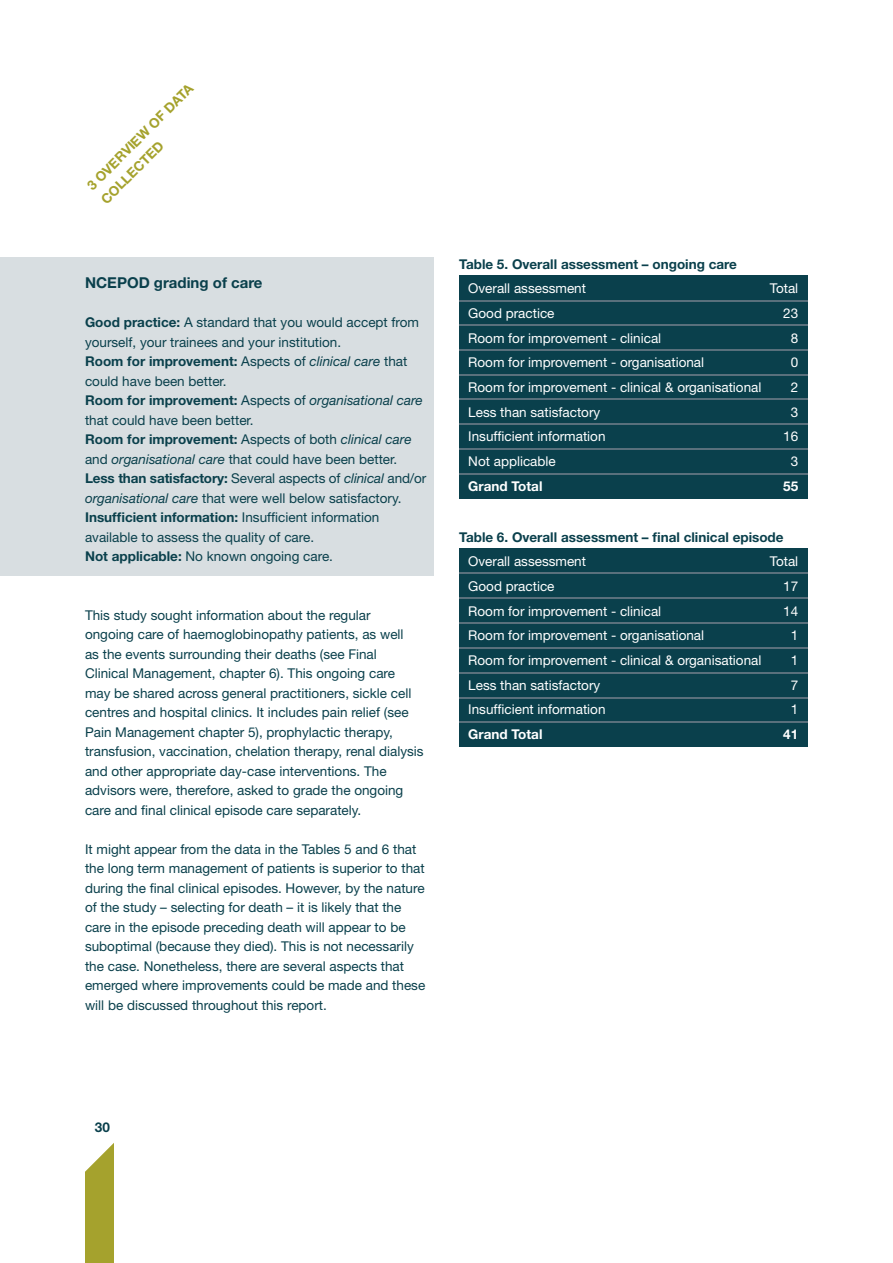
<style>
.page{position:relative;width:893px;height:1263px;background:#fff}
.page>*{position:absolute;margin:0;border:0;box-sizing:border-box;transform-origin:0 0}
.t1{font:700 15px "Helvetica Neue";color:#0a404c}
.t2{font:13.5px/19.5px "Helvetica Neue";color:#0a404c}
.t3{font:13.5px "Helvetica Neue";color:#fff}
.t4{font:700 13.5px "Helvetica Neue";color:#0a404c}
.t5{font:700 13.5px/19.5px "Helvetica Neue";color:#a5a22d}
.t6{font:700 13.5px "Helvetica Neue";color:#fff}
.s1{font-weight:700}
.s2{font-style:italic}
</style>
<div class="page">
<div style="left:85px;top:1135px;width:29px;height:128px;background:#a5a22d"></div>
<svg style="left:85px;top:1135px;width:29px;height:37px"></svg>
<div style="left:459px;top:548px;width:349px;height:199px;background:#0a404c"></div>
<hr style="left:459px;top:572px;width:349px;height:2px;background:#59707c">
<hr style="left:459px;top:597px;width:349px;height:2px;background:#59707c">
<hr style="left:459px;top:622px;width:349px;height:2px;background:#59707c">
<hr style="left:459px;top:647px;width:349px;height:2px;background:#59707c">
<hr style="left:459px;top:672px;width:349px;height:1px;background:#59707c">
<hr style="left:459px;top:697px;width:349px;height:1px;background:#59707c">
<hr style="left:459px;top:722px;width:349px;height:1px;background:#59707c">
<div style="left:459px;top:275px;width:349px;height:224px;background:#0a404c"></div>
<hr style="left:459px;top:301px;width:349px;height:1px;background:#59707c">
<hr style="left:459px;top:324px;width:349px;height:2px;background:#59707c">
<hr style="left:459px;top:349px;width:349px;height:1px;background:#59707c">
<hr style="left:459px;top:374px;width:349px;height:1px;background:#59707c">
<hr style="left:459px;top:399px;width:349px;height:1px;background:#59707c">
<hr style="left:459px;top:424px;width:349px;height:1px;background:#59707c">
<hr style="left:459px;top:448px;width:349px;height:2px;background:#59707c">
<hr style="left:459px;top:473px;width:349px;height:2px;background:#59707c">
<div style="left:0;top:258px;width:434px;height:318px;background:#d8dee1"></div>
<p class="t5" style="left:82px;top:180px;width:145px;rotate:-45deg">3 OVERVIEW OF DATA<br>COLLECTED</p>
<p class="t1" style="left:85px;top:273px;width:179px">NCEPOD grading of care</p>
<p class="t2" style="left:85px;top:312px;width:343px"><span class="s1">Good practice:</span> A standard that you would accept from yourself, your trainees and your institution.<br><span class="s1">Room for improvement:</span> Aspects of <span class="s2">clinical care</span> that could have been better.<br><span class="s1">Room for improvement:</span> Aspects of <span class="s2">organisational care </span>that could have been better.<br><span class="s1">Room for improvement:</span> Aspects of both <span class="s2">clinical care </span>and <span class="s2">organisational care</span> that could have been better.<br><span class="s1">Less than satisfactory:</span> Several aspects of <span class="s2">clinical</span> and/or <span class="s2">organisational care</span> that were well below satisfactory.<br><span class="s1">Insufficient information:</span> Insufficient information available to assess the quality of care.<br><span class="s1">Not applicable:</span> No known ongoing care.</p>
<p class="t2" style="left:85px;top:605px;width:340px">This study sought information about the regular<br>ongoing care of haemoglobinopathy patients, as well<br>as the events surrounding their deaths (see Final Clinical Management, chapter 6). This ongoing care may be shared across general practitioners, sickle cell centres and hospital clinics. It includes pain relief (see Pain Management chapter 5), prophylactic therapy, transfusion, vaccination, chelation therapy, renal dialysis and other appropriate day-case interventions. The advisors were, therefore, asked to grade the ongoing care and final clinical episode care separately.</p>
<p class="t2" style="left:85px;top:839px;width:342px">It might appear from the data in the Tables 5 and 6 that the long term management of patients is superior to that during the final clinical episodes. However, by the nature of the study – selecting for death – it is likely that the care in the episode preceding death will appear to be suboptimal (because they died). This is not necessarily the case. Nonetheless, there are several aspects that emerged where improvements could be made and these will be discussed throughout this report.</p>
<p class="t4" style="left:459px;top:255px;width:279px">Table 5. Overall assessment – ongoing care</p>
<p class="t3" style="left:468px;top:280px;width:119px">Overall assessment</p>
<p class="t3" style="left:770px;top:280px;width:30px">Total</p>
<p class="t3" style="left:468px;top:305px;width:88px">Good practice</p>
<p class="t3" style="left:783px;top:305px;width:17px">23</p>
<p class="t3" style="left:468px;top:330px;width:195px">Room for improvement - clinical</p>
<p class="t3" style="left:791px;top:330px;width:9px">8</p>
<p class="t3" style="left:468px;top:354px;width:237px">Room for improvement - organisational</p>
<p class="t3" style="left:791px;top:354px;width:9px">0</p>
<p class="t3" style="left:468px;top:379px;width:295px">Room for improvement - clinical &amp; organisational</p>
<p class="t3" style="left:791px;top:379px;width:9px">2</p>
<p class="t3" style="left:468px;top:404px;width:134px">Less than satisfactory</p>
<p class="t3" style="left:791px;top:404px;width:9px">3</p>
<p class="t3" style="left:468px;top:428px;width:139px">Insufficient information</p>
<p class="t3" style="left:783px;top:428px;width:17px">16</p>
<p class="t3" style="left:468px;top:453px;width:89px">Not applicable</p>
<p class="t3" style="left:791px;top:453px;width:9px">3</p>
<p class="t6" style="left:468px;top:477px;width:76px">Grand Total</p>
<p class="t6" style="left:783px;top:477px;width:17px">55</p>
<p class="t4" style="left:459px;top:528px;width:326px">Table 6. Overall assessment – final clinical episode</p>
<p class="t3" style="left:468px;top:553px;width:119px">Overall assessment</p>
<p class="t3" style="left:770px;top:553px;width:30px">Total</p>
<p class="t3" style="left:468px;top:578px;width:88px">Good practice</p>
<p class="t3" style="left:783px;top:578px;width:17px">17</p>
<p class="t3" style="left:468px;top:603px;width:195px">Room for improvement - clinical</p>
<p class="t3" style="left:783px;top:603px;width:17px">14</p>
<p class="t3" style="left:468px;top:627px;width:237px">Room for improvement - organisational</p>
<p class="t3" style="left:791px;top:627px;width:9px">1</p>
<p class="t3" style="left:468px;top:652px;width:295px">Room for improvement - clinical &amp; organisational</p>
<p class="t3" style="left:791px;top:652px;width:9px">1</p>
<p class="t3" style="left:468px;top:677px;width:134px">Less than satisfactory</p>
<p class="t3" style="left:791px;top:677px;width:9px">7</p>
<p class="t3" style="left:468px;top:701px;width:139px">Insufficient information</p>
<p class="t3" style="left:791px;top:701px;width:9px">1</p>
<p class="t6" style="left:468px;top:726px;width:76px">Grand Total</p>
<p class="t6" style="left:783px;top:726px;width:17px">41</p>
<p class="t4" style="left:95px;top:1119px;width:17px">30</p>
</div>
